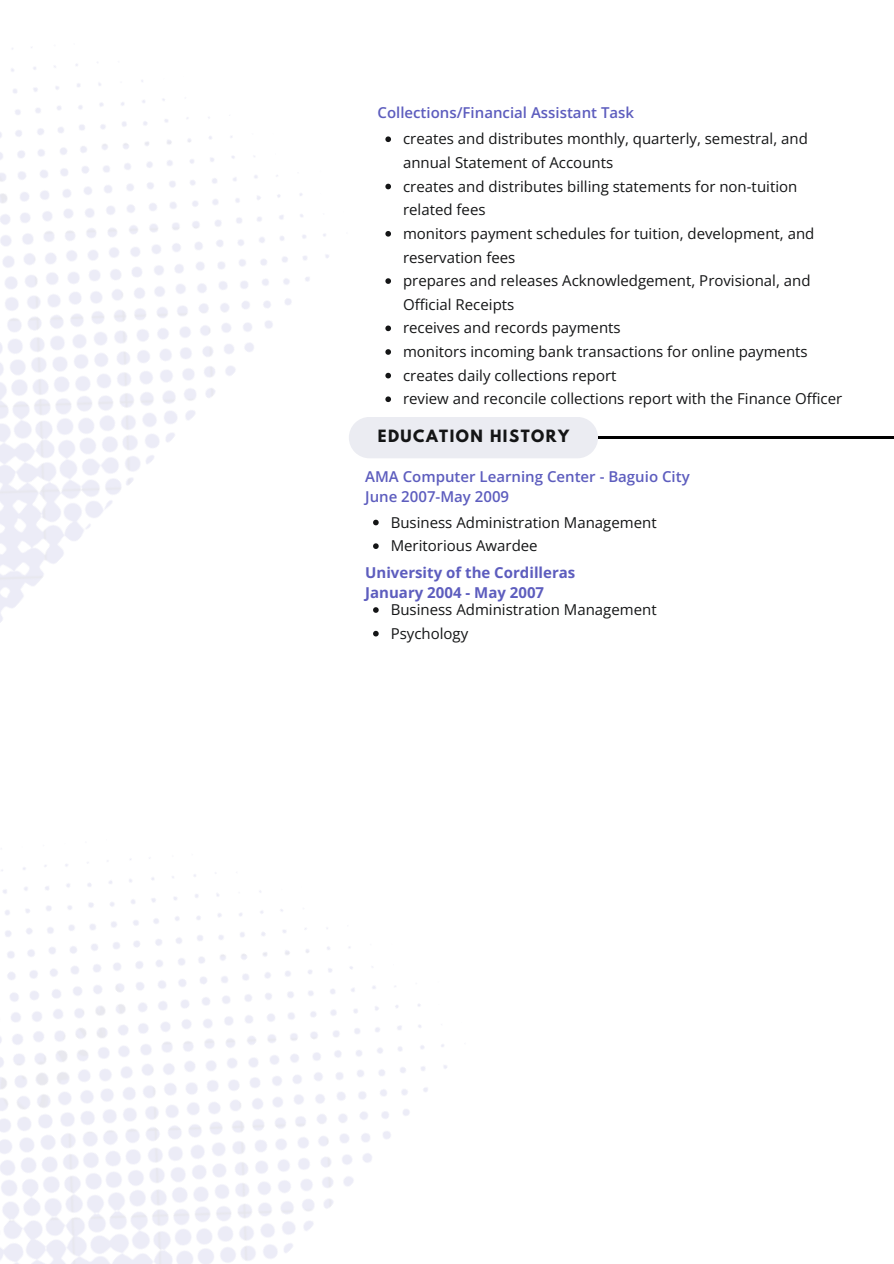
<style>
.page{position:relative;width:894px;height:1264px;background:#fff}
.page>*{position:absolute;margin:0;border:0;box-sizing:border-box;transform-origin:0 0}
.t1{font:15px/23.7px "Open Sans";color:#141516}
.t2{font:600 15px/20.2px "Open Sans";color:#5d5dbe}
.t3{font:700 15px/20.2px "Open Sans";color:#5d5dbe}
.t4{font:700 15px "League Spartan";letter-spacing:.1em;color:#141516}
</style>
<div class="page">
<img style="left:0;top:632px;width:447px;height:631px">
<img style="left:0;top:47px;width:378px;height:617px">
<div style="left:349px;top:417px;width:249px;height:41px;background:#ebecf2"></div>
<hr style="left:598px;top:437px;width:295px;height:1px;background:#000">
<svg style="left:373px;top:519px;width:5px;height:6px"></svg>
<svg style="left:373px;top:543px;width:5px;height:6px"></svg>
<svg style="left:385px;top:136px;width:6px;height:6px"></svg>
<svg style="left:385px;top:184px;width:6px;height:5px"></svg>
<svg style="left:385px;top:231px;width:6px;height:6px"></svg>
<svg style="left:385px;top:278px;width:6px;height:6px"></svg>
<svg style="left:385px;top:325px;width:6px;height:6px"></svg>
<svg style="left:385px;top:349px;width:6px;height:6px"></svg>
<svg style="left:385px;top:373px;width:6px;height:5px"></svg>
<svg style="left:385px;top:396px;width:6px;height:6px"></svg>
<svg style="left:373px;top:607px;width:5px;height:6px"></svg>
<svg style="left:373px;top:631px;width:5px;height:5px"></svg>
<p class="t2" style="left:377px;top:102px;width:258px">Collections/Financial Assistant Task</p>
<p class="t1" style="left:403px;top:127px;width:406px">creates and distributes monthly, quarterly, semestral, and annual Statement of Accounts</p>
<p class="t1" style="left:403px;top:174px;width:396px">creates and distributes billing statements for non-tuition related fees</p>
<p class="t1" style="left:403px;top:221px;width:413px">monitors payment schedules for tuition, development, and reservation fees</p>
<p class="t1" style="left:403px;top:268px;width:409px">prepares and releases Acknowledgement, Provisional, and<br>Official Receipts</p>
<p class="t1" style="left:403px;top:316px;width:219px">receives and records payments</p>
<h1 class="t1" style="left:403px;top:339px;width:406px">monitors incoming bank transactions for online payments</h1>
<h2 class="t1" style="left:403px;top:363px;width:215px">creates daily collections report</h2>
<p class="t1" style="left:403px;top:386px;width:440px">review and reconcile collections report with the Finance Officer</p>
<p class="t4" style="left:377px;top:428px;width:193px">EDUCATION HISTORY</p>
<h2 class="t2" style="left:365px;top:465px;width:326px">AMA Computer Learning Center - Baguio City<br>June 2007-May 2009</h2>
<p class="t1" style="left:390px;top:510px;width:267px">Business Administration Management</p>
<p class="t1" style="left:390px;top:533px;width:148px">Meritorious Awardee</p>
<p class="t3" style="left:365px;top:562px;width:212px">University of the Cordilleras<br>January 2004 - May 2007</p>
<h2 class="t1" style="left:390px;top:597px;width:267px">Business Administration Management</h2>
<p class="t1" style="left:390px;top:621px;width:79px">Psychology</p>
</div>
